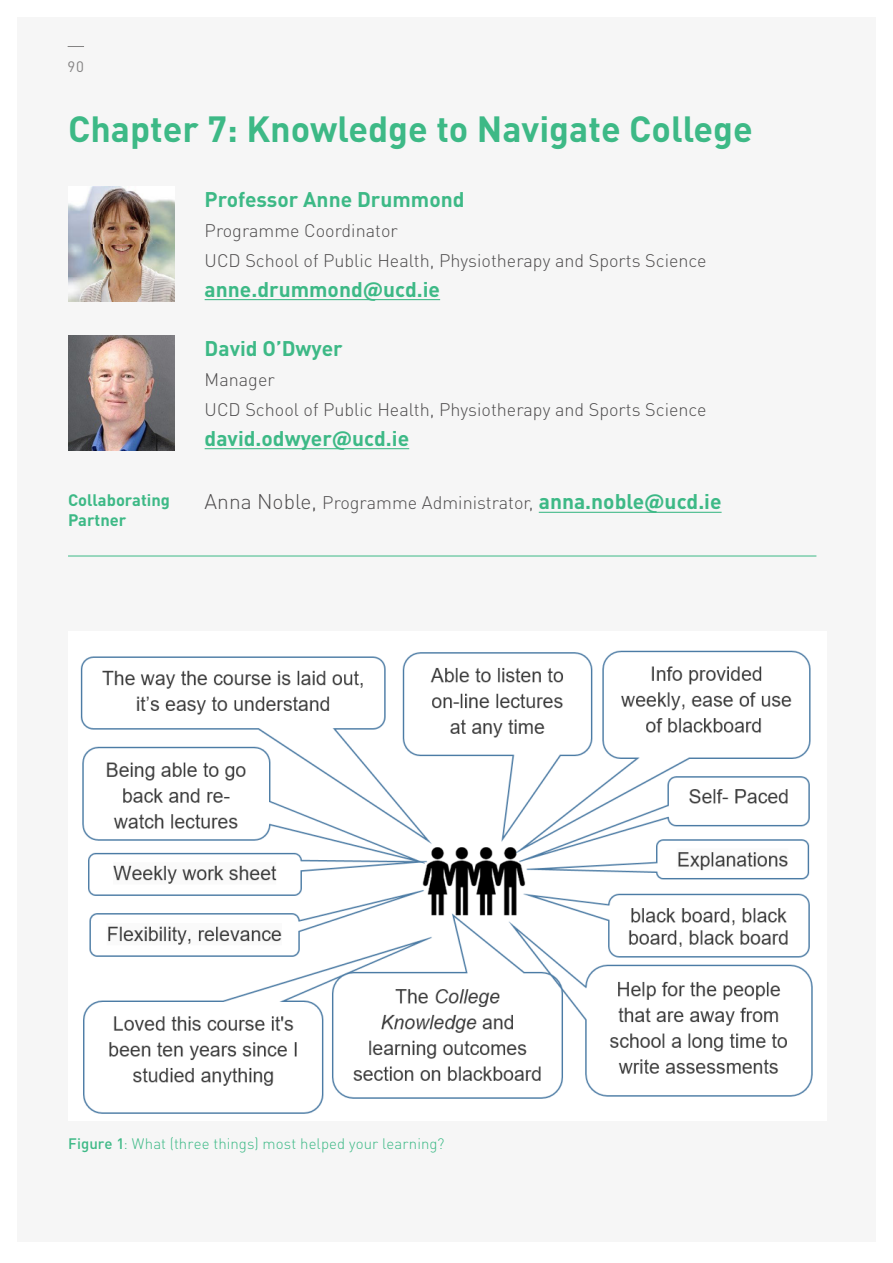
<style>
.page{position:relative;width:893px;height:1263px;background:#fff}
.page>*{position:absolute;margin:0;border:0;box-sizing:border-box;transform-origin:0 0}
.t1{font:700 36px "DIN Pro";color:#3db986}
.t2{font:700 21px "DIN Pro";color:#3db986}
.t3{font:300 18px/30px "DIN Pro";color:#4e4c4d}
.t4{font:700 16.5px "DIN Pro";color:#3db986}
.t5{font:300 15px "DIN Pro";letter-spacing:.005em;color:#3db986}
.t6{font:15px "DIN Pro";color:#848383}
.s1{font-size:21px}
.s2{font-weight:700;font-size:21px;color:#3db986}
.s3{font-weight:500}
</style>
<div class="page">
<div style="left:17px;top:17px;width:859px;height:1225px;background:#f6f6f6"></div>
<hr style="left:68px;top:556px;width:748px;height:1px;background:#3db986">
<svg style="left:68px;top:46px;width:16px;height:1px"></svg>
<div style="left:68px;top:631px;width:758px;height:489px;background:#fff"></div>
<hr style="left:205px;top:299px;width:235px;height:1px;background:#3db986">
<hr style="left:205px;top:448px;width:204px;height:1px;background:#3db986">
<hr style="left:539px;top:512px;width:183px;height:1px;background:#3db986">
<img style="left:68px;top:186px;width:106px;height:115px">
<img style="left:68px;top:335px;width:106px;height:115px">
<img style="left:80px;top:650px;width:733px;height:464px">
<p class="t6" style="left:68px;top:56px;width:18px">90</p>
<h1 class="t1" style="left:68px;top:105px;width:686px">Chapter 7: Knowledge to Navigate College</h1>
<h3 class="t2" style="left:205px;top:185px;width:261px">Professor Anne Drummond</h3>
<p class="t3" style="left:205px;top:215px;width:503px">Programme Coordinator<br>UCD School of Public Health, Physiotherapy and Sports Science</p>
<p class="t2" style="left:205px;top:275px;width:237px">anne.drummond@ucd.ie</p>
<h3 class="t2" style="left:205px;top:334px;width:140px">David O’Dwyer</h3>
<p class="t3" style="left:205px;top:364px;width:503px">Manager<br>UCD School of Public Health, Physiotherapy and Sports Science</p>
<h3 class="t2" style="left:205px;top:424px;width:206px">david.odwyer@ucd.ie</h3>
<p class="t4" style="left:68px;top:489px;width:104px">Collaborating</p>
<p class="t3" style="left:205px;top:487px;width:518px"><span class="s1">Anna Noble,</span> Programme Administrator, <span class="s2">anna.noble@ucd.ie</span></p>
<p class="t4" style="left:68px;top:508px;width:60px">Partner</p>
<p class="t5" style="left:68px;top:1133px;width:378px"><span class="s3">Figure 1</span>: What (three things) most helped your learning?</p>
</div>
